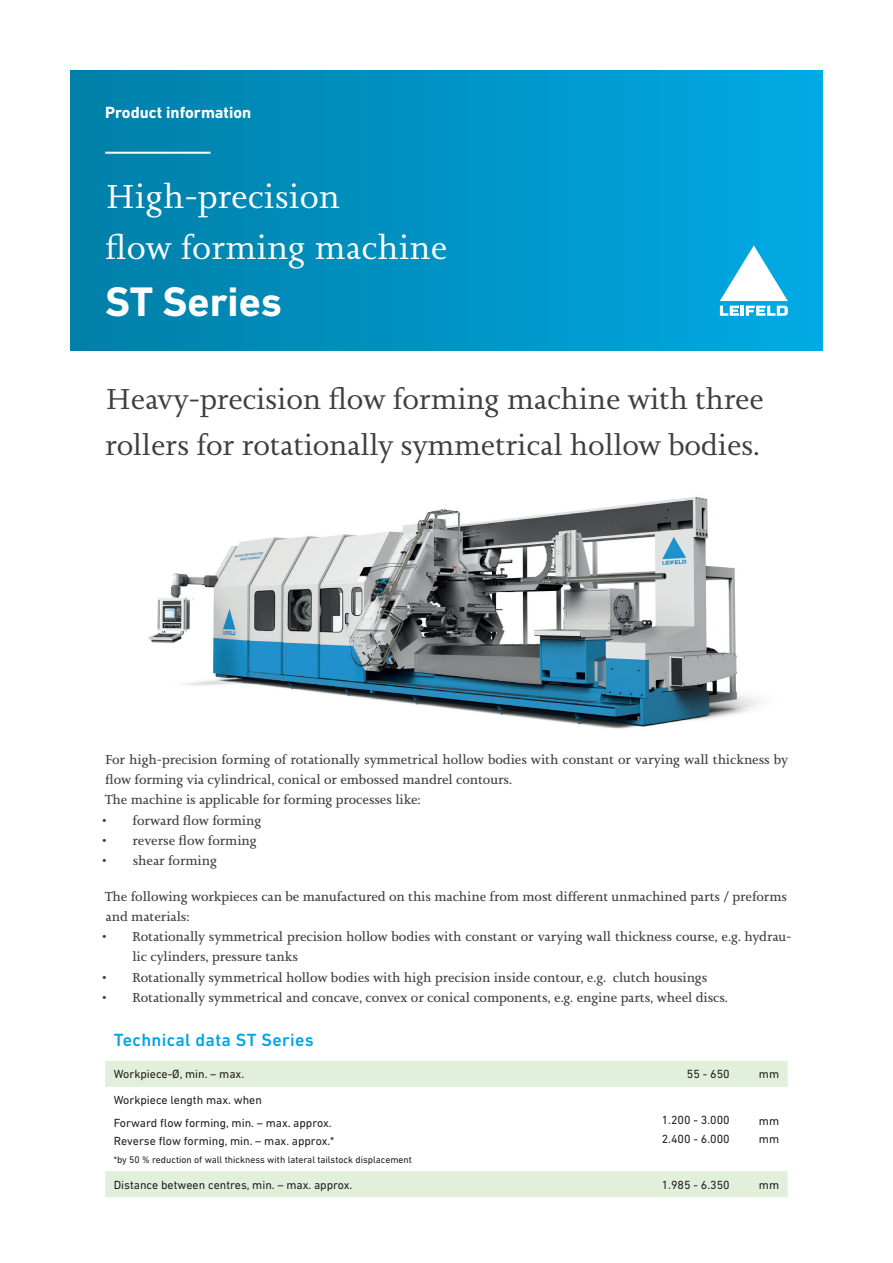
<style>
.page{position:relative;width:893px;height:1263px;background:#fff}
.page>*{position:absolute;margin:0;border:0;box-sizing:border-box;transform-origin:0 0}
.t1{font:700 42px "DIN Next LT Pro";color:#fff}
.t2{font:34.5px/51px "Joanna Nova";color:#fff}
.t3{font:30px/45.6px "Joanna Nova";letter-spacing:-.01em;color:#3e3e3f}
.t4{font:500 18px "DIN Next LT Pro";letter-spacing:.02em;color:#00a5e3}
.t5{font:700 16.5px "DIN Next LT Pro";color:#fff}
.t6{font:13.5px/20.2px "Joanna Nova";letter-spacing:-.01em;color:#3e3e3f}
.t7{font:12px/22.2px "DIN Next LT Pro";color:#231f20}
.t8{font:9.75px "DIN Next LT Pro";color:#231f20}
</style>
<div class="page">
<img style="left:148px;top:497px;width:613px;height:232px">
<div style="left:70px;top:70px;width:753px;height:281px;background:linear-gradient(to right,#007fa7,#00aae4)"></div>
<hr style="left:105px;top:152px;width:105px;height:2px;background:#fff">
<svg style="left:720px;top:246px;width:68px;height:70px"></svg>
<svg style="left:105px;top:1061px;width:683px;height:136px"></svg>
<p class="t5" style="left:105px;top:102px;width:148px">Product information</p>
<h2 class="t2" style="left:105px;top:171px;width:344px">High-precision<br>flow forming machine</h2>
<h1 class="t1" style="left:105px;top:277px;width:178px">ST Series</h1>
<h3 class="t3" style="left:105px;top:376px;width:660px">Heavy-precision flow forming machine with three rollers for rotationally symmetrical hollow bodies.</h3>
<p class="t6" style="left:105px;top:749px;width:685px">For high-precision forming of rotationally symmetrical hollow bodies with constant or varying wall thickness by flow forming via cylindrical, conical or embossed mandrel contours.<br>The machine is applicable for forming processes like:</p>
<p class="t6" style="left:102px;top:810px;width:161px">• forward flow forming</p>
<p class="t6" style="left:102px;top:830px;width:156px">• reverse flow forming</p>
<p class="t6" style="left:102px;top:850px;width:117px">• shear forming</p>
<p class="t6" style="left:105px;top:886px;width:684px">The following workpieces can be manufactured on this machine from most different unmachined parts / preforms and materials:</p>
<p class="t6" style="left:132px;top:926px;width:660px;text-indent:-30px">• Rotationally symmetrical precision hollow bodies with constant or varying wall thickness course, e.g. hydrau&shy;lic cylinders, pressure tanks</p>
<p class="t6" style="left:102px;top:967px;width:607px">• Rotationally symmetrical hollow bodies with high precision inside contour, e.g. clutch housings</p>
<p class="t6" style="left:102px;top:987px;width:627px">• Rotationally symmetrical and concave, convex or conical components, e.g. engine parts, wheel discs.</p>
<h3 class="t4" style="left:114px;top:1029px;width:202px">Technical data ST Series</h3>
<p class="t7" style="left:114px;top:1063px;width:132px">Workpiece-Ø, min. – max.</p>
<p class="t7" style="left:687px;top:1063px;width:44px">55 - 650</p>
<p class="t7" style="left:759px;top:1063px;width:22px">mm</p>
<p class="t7" style="left:114px;top:1089px;width:219px">Workpiece length max. when<br>Forward flow forming, min. – max. approx.</p>
<p class="t7" style="left:114px;top:1129px;width:222px">Reverse flow forming, min. – max. approx.*</p>
<p class="t8" style="left:114px;top:1154px;width:300px">*by 50 % reduction of wall thickness with lateral tailstock displacement</p>
<p class="t7" style="left:662px;top:1110px;width:70px;line-height:19.2px">1.200 - 3.000<br>2.400 - 6.000</p>
<p class="t7" style="left:759px;top:1111px;width:22px;line-height:18px">mm mm</p>
<p class="t7" style="left:114px;top:1173px;width:240px">Distance between centres, min. – max. approx.</p>
<p class="t7" style="left:662px;top:1173px;width:70px">1.985 - 6.350</p>
<p class="t7" style="left:759px;top:1173px;width:22px">mm</p>
</div>
